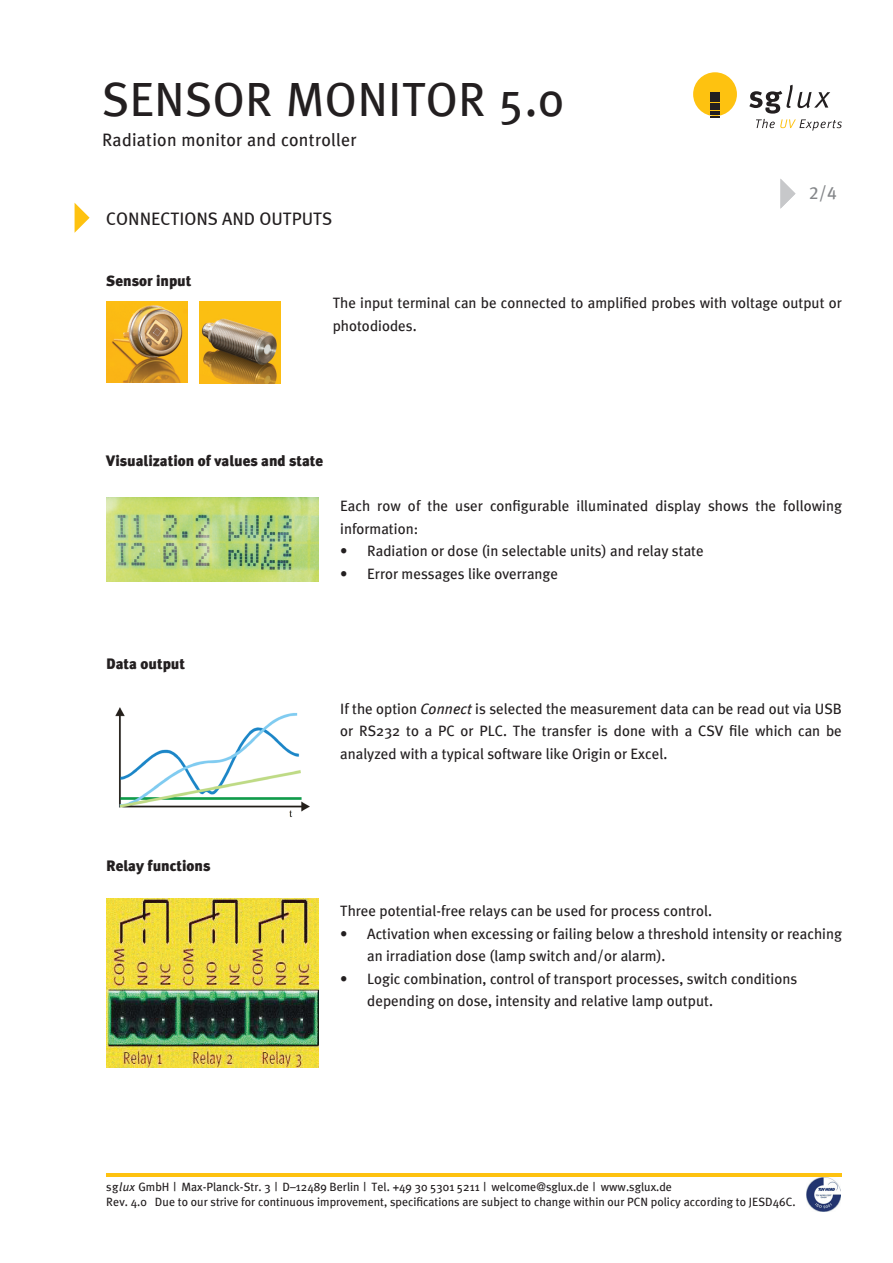
<style>
.page{position:relative;width:893px;height:1263px;background:#fff}
.page>*{position:absolute;margin:0;border:0;box-sizing:border-box;transform-origin:0 0}
.t1{font:48px "Meta Plus";letter-spacing:.005em;color:#231f20}
.t2{font:18px "Meta Plus";letter-spacing:.01em;color:#231f20}
.t3{font:18px "Meta Plus Book Caps";color:#231f20}
.t4{font:18px "Meta Plus Book Caps";color:#848689}
.t5{font:15px/22.5px "Meta Plus";color:#231f20}
.t6{font:900 15px "Meta Plus";color:#231f20}
.t7{font:12px/15px "Meta Plus";color:#231f20}
.s1{font-style:italic}
</style>
<div class="page">
<svg style="left:749px;top:85px;width:93px;height:46px"></svg>
<div style="left:693px;top:72px;width:44px;height:44px;background:#fec210;border-radius:50%"></div>
<div style="left:710px;top:92px;width:10px;height:5px;background:#231f20"></div>
<hr style="left:710px;top:98px;width:10px;height:4px;background:#231f20">
<svg style="left:710px;top:103px;width:10px;height:15px"></svg>
<hr style="left:106px;top:1173px;width:736px;height:3px;background:#fec210">
<img style="left:806px;top:1178px;width:34px;height:34px">
<svg style="left:75px;top:203px;width:15px;height:30px"></svg>
<img style="left:106px;top:301px;width:82px;height:82px">
<svg style="left:780px;top:179px;width:15px;height:30px"></svg>
<img style="left:106px;top:498px;width:213px;height:83px">
<img style="left:115px;top:707px;width:195px;height:110px">
<img style="left:106px;top:899px;width:213px;height:169px">
<img style="left:199px;top:302px;width:81px;height:81px">
<h1 class="t1" style="left:102px;top:72px;width:463px">SENSOR MONITOR 5.0</h1>
<p class="t2" style="left:102px;top:129px;width:256px">Radiation monitor and controller</p>
<p class="t3" style="left:106px;top:208px;width:228px">CONNECTIONS AND OUTPUTS</p>
<p class="t6" style="left:106px;top:272px;width:87px">Sensor input</p>
<p class="t4" style="left:809px;top:182px;width:29px">2/4</p>
<p class="t5" style="left:333px;top:292px;width:511px">The input terminal can be connected to amplified probes with voltage output or photodiodes.</p>
<p class="t6" style="left:106px;top:452px;width:218px">Visualization of values and state</p>
<p class="t5" style="left:340px;top:494px;width:503px">Each row of the user configurable illuminated display shows the following</p>
<p class="t5" style="left:340px;top:517px;width:80px">information:</p>
<p class="t5" style="left:367px;top:539px;width:338px">Radiation or dose (in selectable units) and relay state</p>
<p class="t5" style="left:367px;top:562px;width:192px">Error messages like overrange</p>
<p class="t5" style="left:340px;top:539px;width:9px">• •</p>
<p class="t6" style="left:106px;top:654px;width:80px">Data output</p>
<p class="t5" style="left:340px;top:697px;width:503px;text-align:justify">If the option <span class="s1">Connect</span> is selected the measurement data can be read out via USB or RS232 to a PC or PLC. The transfer is done with a CSV file which can be analyzed with a typical software like Origin or Excel.</p>
<p class="t6" style="left:106px;top:857px;width:106px">Relay functions</p>
<p class="t5" style="left:367px;top:899px;width:476px;text-indent:-27px">Three potential-free relays can be used for process control.<br>Activation when excessing or failing below a threshold intensity or reaching an irradiation dose (lamp switch and/or alarm).<br>Logic combination, control of transport processes, switch conditions depending on dose, intensity and relative lamp output.</p>
<p class="t5" style="left:340px;top:922px;width:9px">•</p>
<p class="t5" style="left:340px;top:967px;width:9px">•</p>
<p class="t7" style="left:106px;top:1179px;width:691px">sg<span class="s1">lux</span> GmbH | Max-Planck-Str. 3 | D–12489 Berlin | Tel. +49 30 5301 5211 | welcome@sglux.de | www.sglux.de<br>Rev. 4.0 Due to our strive for continuous improvement, specifications are subject to change within our PCN policy according to JESD46C.</p>
</div>
